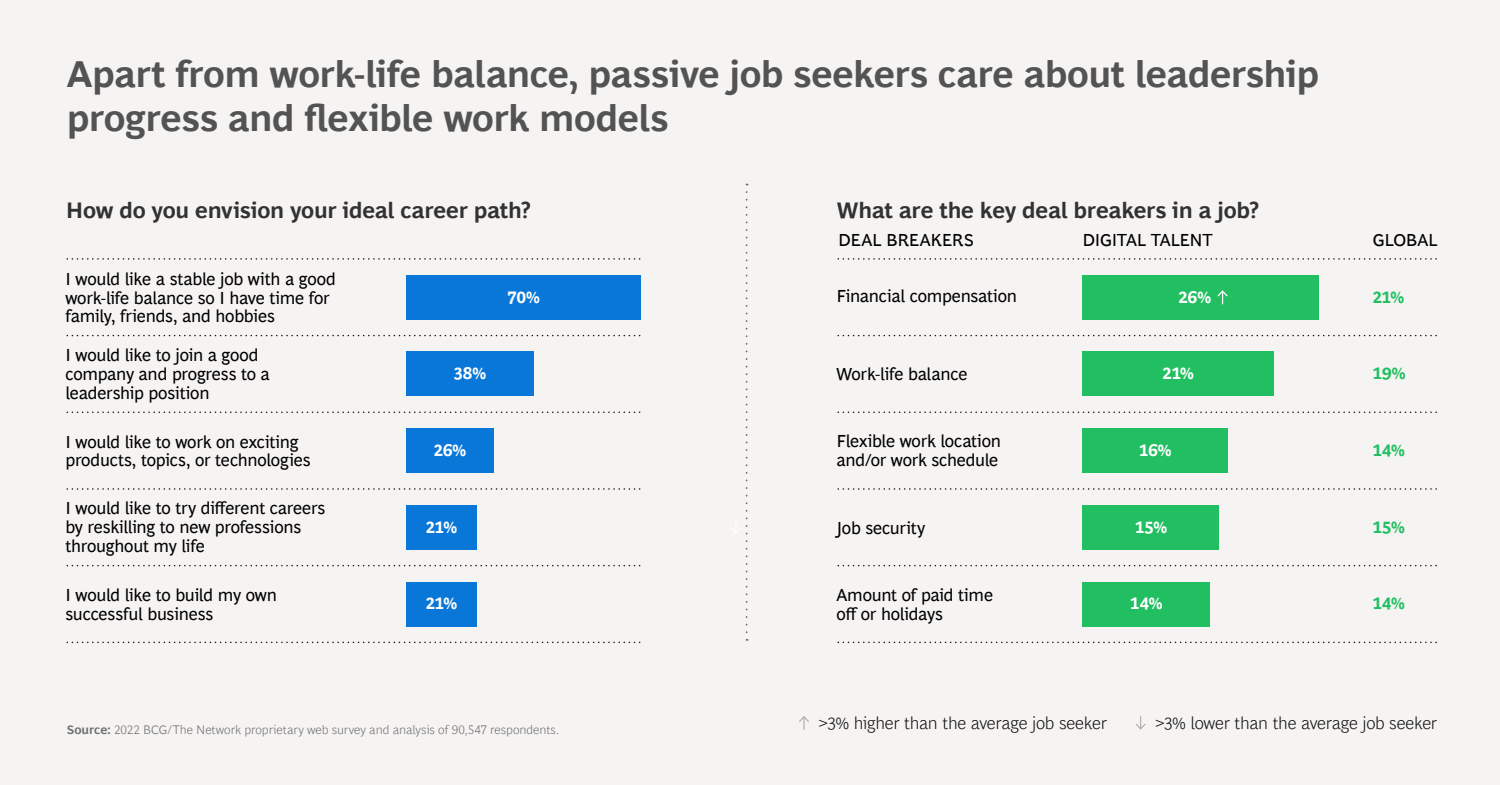
<style>
.page{position:relative;width:1500px;height:785px;background:#f6f4f3}
.page>*{position:absolute;margin:0;border:0;box-sizing:border-box;transform-origin:0 0}
.t1{font:700 37.5px/43.8px "Henderson BCG Sans";letter-spacing:-.015em;color:#535353}
.t2{font:700 22.5px "Henderson BCG Sans";letter-spacing:-.01em;color:#323232}
.t3{font:17.5px/18.8px "Henderson BCG Sans";letter-spacing:-.015em;color:#000}
.t4{font:300 17.5px "Henderson BCG Sans";letter-spacing:-.015em;color:#111}
.t5{font:700 17.5px "Henderson BCG Sans";letter-spacing:.015em;color:#fff}
.t6{font:700 17.5px "Henderson BCG Sans";letter-spacing:.02em;color:#21bf61}
.t7{font:300 12.5px "Henderson BCG Sans";letter-spacing:-.005em;color:#717172}
.s1{font-weight:700}
</style>
<div class="page">
<svg style="left:799px;top:716px;width:10px;height:14px"></svg>
<svg style="left:1136px;top:716px;width:10px;height:14px"></svg>
<svg style="left:67px;top:258px;width:574px;height:2px"></svg>
<svg style="left:67px;top:335px;width:574px;height:1px"></svg>
<svg style="left:67px;top:411px;width:574px;height:2px"></svg>
<svg style="left:67px;top:488px;width:574px;height:2px"></svg>
<svg style="left:67px;top:565px;width:574px;height:1px"></svg>
<svg style="left:67px;top:642px;width:574px;height:1px"></svg>
<svg style="left:838px;top:258px;width:599px;height:2px"></svg>
<svg style="left:838px;top:335px;width:599px;height:1px"></svg>
<svg style="left:838px;top:411px;width:599px;height:2px"></svg>
<svg style="left:838px;top:488px;width:599px;height:2px"></svg>
<svg style="left:838px;top:565px;width:599px;height:1px"></svg>
<svg style="left:838px;top:642px;width:599px;height:1px"></svg>
<svg style="left:732px;top:192px;width:16px;height:449px"></svg>
<div style="left:406px;top:582px;width:71px;height:45px;background:#0977d7"></div>
<div style="left:406px;top:505px;width:71px;height:45px;background:#0977d7"></div>
<div style="left:406px;top:428px;width:88px;height:45px;background:#0977d7"></div>
<div style="left:406px;top:351px;width:128px;height:45px;background:#0977d7"></div>
<div style="left:406px;top:275px;width:235px;height:45px;background:#0977d7"></div>
<div style="left:1083px;top:582px;width:127px;height:45px;background:#21bf61"></div>
<div style="left:1083px;top:505px;width:136px;height:45px;background:#21bf61"></div>
<div style="left:1083px;top:428px;width:145px;height:45px;background:#21bf61"></div>
<div style="left:1083px;top:351px;width:191px;height:45px;background:#21bf61"></div>
<div style="left:1083px;top:275px;width:236px;height:45px;background:#21bf61"></div>
<svg style="left:1217px;top:290px;width:11px;height:14px"></svg>
<h1 class="t1" style="left:67px;top:49px;width:1254px">Apart from work-life balance, passive job seekers care about leadership progress and flexible work models</h1>
<p class="t2" style="left:66px;top:194px;width:466px">How do you envision your ideal career path?</p>
<p class="t3" style="left:65px;top:268px;width:272px">I would like a stable job with a good work-life balance so I have time for family, friends, and hobbies</p>
<p class="t3" style="left:65px;top:344px;width:206px">I would like to join a good company and progress to a leadership position</p>
<p class="t3" style="left:65px;top:431px;width:247px">I would like to work on exciting products, topics, or technologies</p>
<p class="t3" style="left:65px;top:498px;width:261px">I would like to try different careers by reskilling to new professions throughout my life</p>
<p class="t3" style="left:65px;top:584px;width:213px">I would like to build my own successful business</p>
<p class="t5" style="left:508px;top:284px;width:34px">70%</p>
<p class="t5" style="left:454px;top:361px;width:34px">38%</p>
<p class="t5" style="left:434px;top:437px;width:34px">26%</p>
<p class="t5" style="left:426px;top:514px;width:33px">21%</p>
<p class="t5" style="left:426px;top:591px;width:33px">21%</p>
<p class="t7" style="left:67px;top:721px;width:494px"><span class="s1">Source:</span> 2022 BCG/The Network proprietary web survey and analysis of 90,547 respondents.</p>
<p class="t2" style="left:837px;top:194px;width:424px">What are the key deal breakers in a job?</p>
<p class="t3" style="left:838px;top:229px;width:137px">DEAL BREAKERS</p>
<p class="t3" style="left:1083px;top:229px;width:132px">DIGITAL TALENT</p>
<p class="t3" style="left:1373px;top:229px;width:66px">GLOBAL</p>
<p class="t3" style="left:836px;top:285px;width:182px">Financial compensation</p>
<p class="t3" style="left:836px;top:363px;width:133px">Work-life balance</p>
<p class="t3" style="left:836px;top:430px;width:166px">Flexible work location and/or work schedule</p>
<p class="t3" style="left:836px;top:517px;width:90px">Job security</p>
<p class="t3" style="left:836px;top:584px;width:158px">Amount of paid time off or holidays</p>
<p class="t5" style="left:1178px;top:284px;width:34px">26%</p>
<p class="t5" style="left:1163px;top:361px;width:33px">21%</p>
<p class="t5" style="left:1139px;top:437px;width:34px">16%</p>
<p class="t5" style="left:1135px;top:514px;width:33px">15%</p>
<p class="t5" style="left:1130px;top:591px;width:33px">14%</p>
<p class="t6" style="left:1373px;top:284px;width:33px">21%</p>
<p class="t6" style="left:1373px;top:361px;width:34px">19%</p>
<p class="t6" style="left:1373px;top:437px;width:33px">14%</p>
<p class="t6" style="left:1373px;top:514px;width:33px">15%</p>
<p class="t6" style="left:1373px;top:591px;width:33px">14%</p>
<p class="t4" style="left:819px;top:710px;width:290px">&gt;3% higher than the average job seeker</p>
<p class="t4" style="left:1155px;top:710px;width:283px">&gt;3% lower than the average job seeker</p>
</div>
